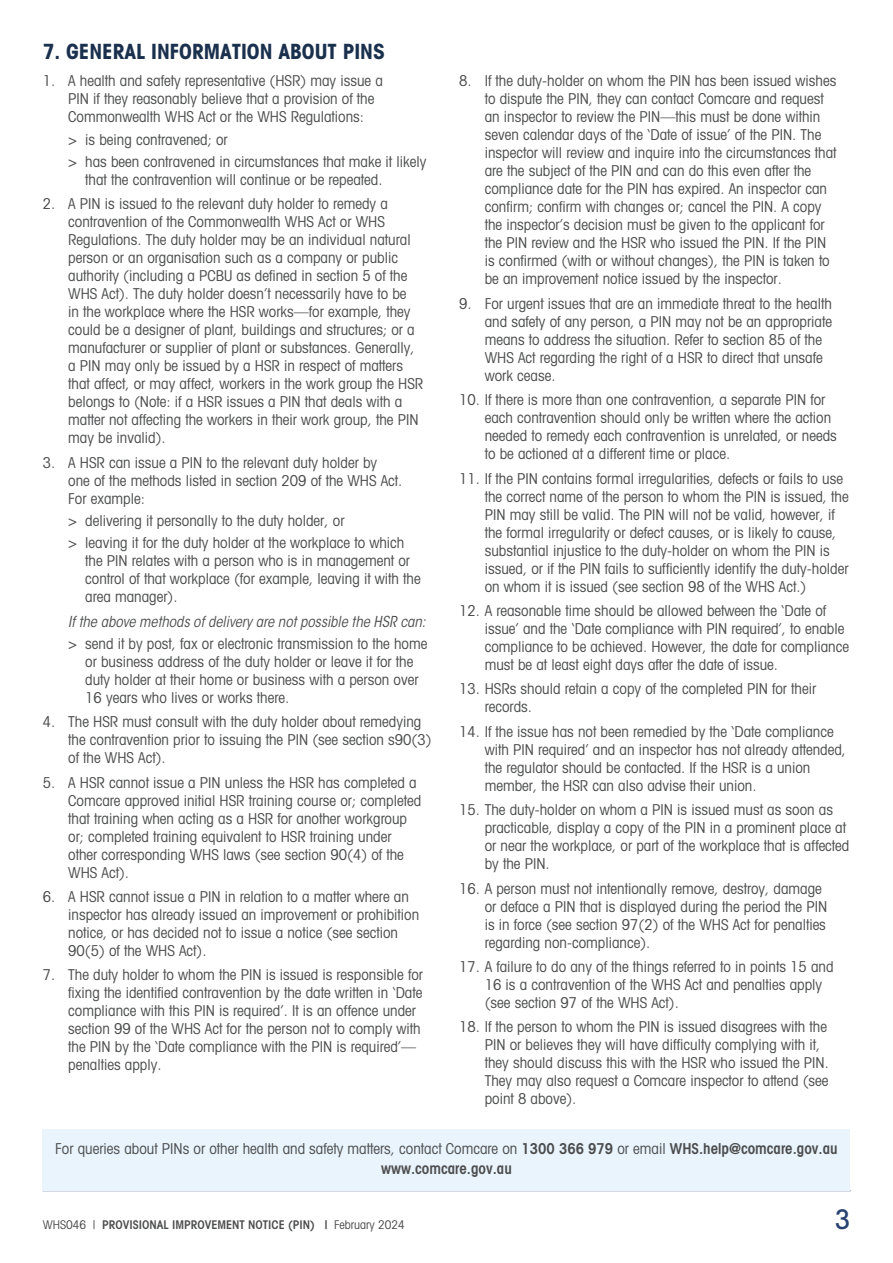
<style>
.page{position:relative;width:893px;height:1263px;background:#fff}
.page>*{position:absolute;margin:0;border:0;box-sizing:border-box;transform-origin:0 0}
.t1{font:500 condensed 27px "Avant Garde";color:#274170}
.t2{font:700 condensed 21px "Avant Garde";color:#1a304d}
.small_text{font:condensed 15px/18px "Avant Garde";color:#4b4c4d}
.Bullets_2_none{font:italic condensed 15px "ITC Avant Garde Std";color:#4b4c4d}
.small_text-2{font:600 condensed 15px "Avant Garde";color:#4b4c4d}
.t3{font:600 condensed 12px "Avant Garde";color:#4b4c4d}
.s1{font-weight:600}
.s2{font-weight:400}
</style>
<div class="page">
<div style="left:43px;top:1129px;width:807px;height:62px;background:#e9f4fc"></div>
<h2 class="t2" style="left:43px;top:38px;width:343px">7. GENERAL INFORMATION ABOUT PINS</h2>
<p class="small_text" style="left:68px;top:72px;width:316px;text-indent:-26px">1. A health and safety representative (HSR) may issue a<br>PIN if they reasonably believe that a provision of the<br>Commonwealth WHS Act or the WHS Regulations:</p>
<p class="small_text" style="left:68px;top:130px;width:161px">&gt; is being contravened; or</p>
<p class="small_text" style="left:85px;top:152px;width:343px;text-indent:-17px">&gt; has been contravened in circumstances that make it likely that the contravention will continue or be repeated.</p>
<p class="small_text" style="left:68px;top:195px;width:357px;text-indent:-26px">2. A PIN is issued to the relevant duty holder to remedy a contravention of the Commonwealth WHS Act or WHS Regulations. The duty holder may be an individual natural person or an organisation such as a company or public authority (including a PCBU as defined in section 5 of the WHS Act). The duty holder doesn’t necessarily have to be<br>in the workplace where the HSR works—for example, they could be a designer of plant, buildings and structures; or a manufacturer or supplier of plant or substances. Generally, a PIN may only be issued by a HSR in respect of matters that affect, or may affect, workers in the work group the HSR belongs to (Note: if a HSR issues a PIN that deals with a matter not affecting the workers in their work group, the PIN may be invalid).</p>
<p class="small_text" style="left:68px;top:453px;width:336px;text-indent:-26px">3. A HSR can issue a PIN to the relevant duty holder by one of the methods listed in section 209 of the WHS Act.<br>For example:</p>
<p class="small_text" style="left:68px;top:511px;width:278px">&gt; delivering it personally to the duty holder, or</p>
<p class="small_text" style="left:85px;top:533px;width:337px;text-indent:-17px">&gt; leaving it for the duty holder at the workplace to which the PIN relates with a person who is in management or control of that workplace (for example, leaving it with the area manager).</p>
<p class="Bullets_2_none" style="left:68px;top:612px;width:359px">If the above methods of delivery are not possible the HSR can:</p>
<p class="small_text" style="left:85px;top:634px;width:344px;text-indent:-17px">&gt; send it by post, fax or electronic transmission to the home or business address of the duty holder or leave it for the duty holder at their home or business with a person over 16 years who lives or works there.</p>
<p class="small_text" style="left:68px;top:712px;width:365px;text-indent:-26px">4. The HSR must consult with the duty holder about remedying the contravention prior to issuing the PIN (see section s90(3) of the WHS Act).</p>
<p class="small_text" style="left:68px;top:773px;width:354px;text-indent:-26px">5. A HSR cannot issue a PIN unless the HSR has completed a Comcare approved initial HSR training course or; completed that training when acting as a HSR for another workgroup or; completed training equivalent to HSR training under other corresponding WHS laws (see section 90(4) of the WHS Act).</p>
<p class="small_text" style="left:68px;top:887px;width:352px;text-indent:-26px">6. A HSR cannot issue a PIN in relation to a matter where an inspector has already issued an improvement or prohibition notice, or has decided not to issue a notice (see section 90(5) of the WHS Act).</p>
<p class="small_text" style="left:68px;top:966px;width:356px;text-indent:-26px">7. The duty holder to whom the PIN is issued is responsible for fixing the identified contravention by the date written in ‘Date compliance with this PIN is required’. It is an offence under section 99 of the WHS Act for the person not to comply with the PIN by the ‘Date compliance with the PIN is required’— penalties apply.</p>
<p class="small_text" style="left:485px;top:72px;width:353px;text-indent:-26px">8. If the duty-holder on whom the PIN has been issued wishes to dispute the PIN, they can contact Comcare and request an inspector to review the PIN—this must be done within seven calendar days of the ‘Date of issue’ of the PIN. The inspector will review and inquire into the circumstances that are the subject of the PIN and can do this even after the compliance date for the PIN has expired. An inspector can confirm; confirm with changes or; cancel the PIN. A copy the inspector’s decision must be given to the applicant for the PIN review and the HSR who issued the PIN. If the PIN is confirmed (with or without changes), the PIN is taken to be an improvement notice issued by the inspector.</p>
<p class="small_text" style="left:485px;top:294px;width:349px;text-indent:-26px">9. For urgent issues that are an immediate threat to the health and safety of any person, a PIN may not be an appropriate means to address the situation. Refer to section 85 of the WHS Act regarding the right of a HSR to direct that unsafe work cease.</p>
<p class="small_text" style="left:485px;top:390px;width:354px;text-indent:-26px">10. If there is more than one contravention, a separate PIN for each contravention should only be written where the action needed to remedy each contravention is unrelated, or needs to be actioned at a different time or place.</p>
<p class="small_text" style="left:485px;top:469px;width:365px;text-indent:-26px">11. If the PIN contains formal irregularities, defects or fails to use the correct name of the person to whom the PIN is issued, the PIN may still be valid. The PIN will not be valid, however, if the formal irregularity or defect causes, or is likely to cause, substantial injustice to the duty‑holder on whom the PIN is issued, or if the PIN fails to sufficiently identify the duty-holder on whom it is issued (see section 98 of the WHS Act.)</p>
<p class="small_text" style="left:485px;top:601px;width:366px;text-indent:-26px">12. A reasonable time should be allowed between the ‘Date of issue’ and the ‘Date compliance with PIN required’, to enable compliance to be achieved. However, the date for compliance must be at least eight days after the date of issue.</p>
<p class="small_text" style="left:485px;top:680px;width:333px;text-indent:-26px">13. HSRs should retain a copy of the completed PIN for their records.</p>
<p class="small_text" style="left:485px;top:722px;width:363px;text-indent:-26px">14. If the issue has not been remedied by the ‘Date compliance with PIN required’ and an inspector has not already attended, the regulator should be contacted. If the HSR is a union member, the HSR can also advise their union.</p>
<p class="small_text" style="left:485px;top:800px;width:366px;text-indent:-26px">15. The duty-holder on whom a PIN is issued must as soon as practicable, display a copy of the PIN in a prominent place at or near the workplace, or part of the workplace that is affected by the PIN.</p>
<p class="small_text" style="left:485px;top:879px;width:344px;text-indent:-26px">16. A person must not intentionally remove, destroy, damage or deface a PIN that is displayed during the period the PIN is in force (see section 97(2) of the WHS Act for penalties regarding non-compliance).</p>
<p class="small_text" style="left:485px;top:957px;width:350px;text-indent:-26px">17. A failure to do any of the things referred to in points 15 and<br>16 is a contravention of the WHS Act and penalties apply (see section 97 of the WHS Act).</p>
<p class="small_text" style="left:485px;top:1017px;width:346px;text-indent:-26px">18. If the person to whom the PIN is issued disagrees with the PIN or believes they will have difficulty complying with it, they should discuss this with the HSR who issued the PIN.<br>They may also request a Comcare inspector to attend (see point 8 above).</p>
<p class="small_text" style="left:55px;top:1139px;width:784px">For queries about PINs or other health and safety matters, contact Comcare on <span class="s1">1300 366 979</span> or email <span class="s1">WHS.help@comcare.gov.au</span></p>
<p class="small_text-2" style="left:381px;top:1159px;width:132px">www.comcare.gov.au</p>
<p class="t3" style="left:43px;top:1217px;width:364px"><span class="s2">WHS046 |</span> PROVISIONAL IMPROVEMENT NOTICE (PIN) | <span class="s2">February 2024</span></p>
<h1 class="t1" style="left:835px;top:1202px;width:17px">3</h1>
</div>
